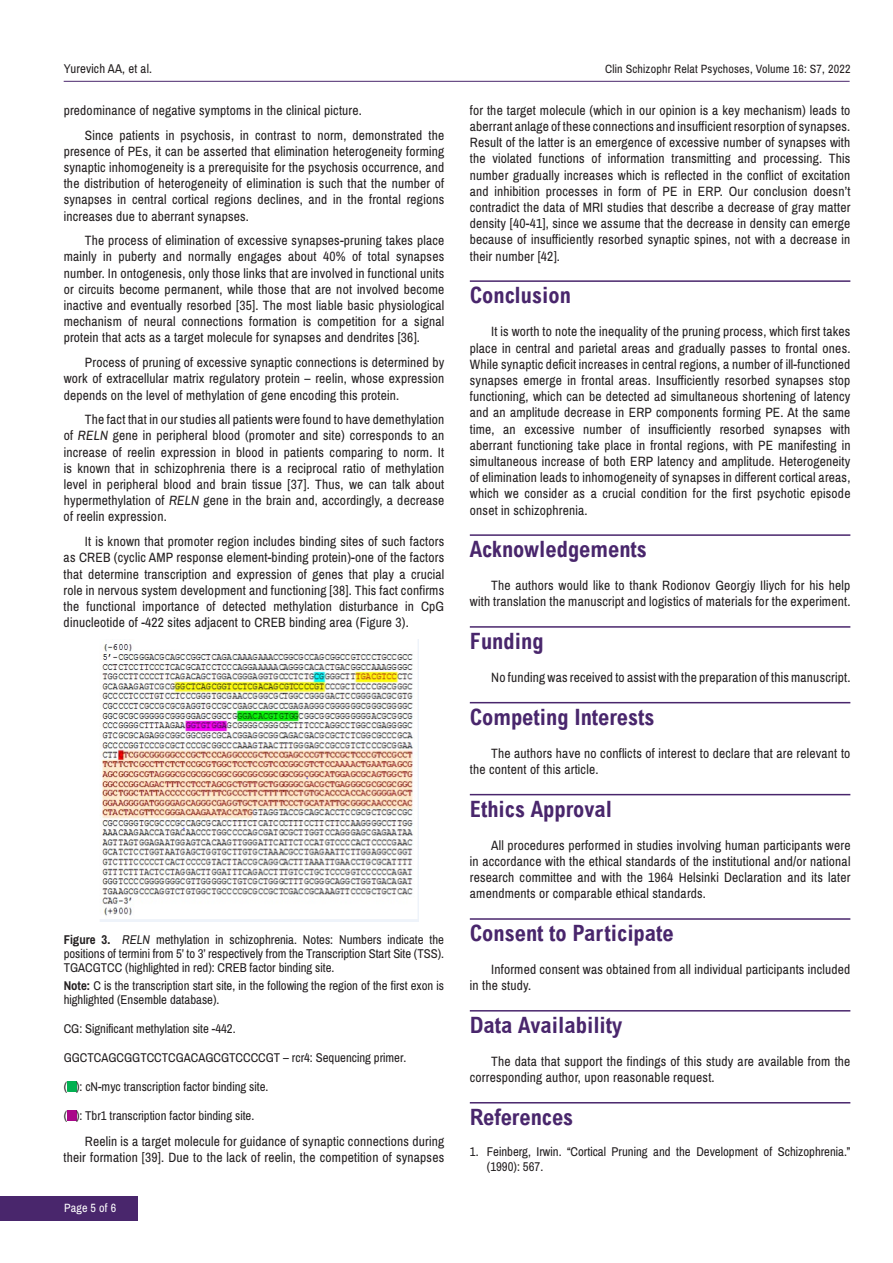
<style>
.page{position:relative;width:893px;height:1263px;background:#fff}
.page>*{position:absolute;margin:0;border:0;box-sizing:border-box;transform-origin:0 0}
.t1{font:700 condensed 22.5px "Arial";color:#49266c}
.t2{font:13.5px/16.2px "Archivo Narrow";letter-spacing:.015em;color:#231f20;text-align:justify}
.t3{font:12.75px/14.1px "Archivo Narrow";color:#231f20}
.t4{font:12px "Archivo Narrow";letter-spacing:.015em;color:#231f20}
.t5{font:12px "Archivo Narrow";letter-spacing:.015em;color:#fff}
.s1{font-style:italic}
.s2{font-weight:700}
</style>
<div class="page">
<hr style="left:64px;top:81px;width:786px;height:1px;background:#49266c">
<div style="left:0;top:1196px;width:137px;height:24px;background:#49266c"></div>
<hr style="left:470px;top:280px;width:380px;height:2px;background:#49266c">
<hr style="left:470px;top:534px;width:380px;height:2px;background:#49266c">
<hr style="left:470px;top:626px;width:380px;height:2px;background:#49266c">
<hr style="left:470px;top:702px;width:380px;height:1px;background:#49266c">
<hr style="left:470px;top:794px;width:380px;height:1px;background:#49266c">
<hr style="left:470px;top:918px;width:380px;height:2px;background:#49266c">
<hr style="left:470px;top:1010px;width:380px;height:1px;background:#49266c">
<hr style="left:470px;top:1102px;width:380px;height:1px;background:#49266c">
<svg style="left:67px;top:1082px;width:9px;height:9px"></svg>
<svg style="left:67px;top:1111px;width:9px;height:9px"></svg>
<img style="left:100px;top:643px;width:318px;height:278px">
<p class="t3" style="left:64px;top:62px;width:90px">Yurevich AA, et al.</p>
<p class="t4" style="left:605px;top:61px;width:247px">Clin Schizophr Relat Psychoses, Volume 16: S7, 2022</p>
<p class="t2" style="left:85px;top:98px;width:361px;line-height:24.8px;text-indent:-21px">predominance of negative symptoms in the clinical picture.<br>Since patients in psychosis, in contrast to norm, demonstrated the</p>
<p class="t2" style="left:64px;top:143px;width:382px">presence of PEs, it can be asserted that elimination heterogeneity forming synaptic inhomogeneity is a prerequisite for the psychosis occurrence, and the distribution of heterogeneity of elimination is such that the number of synapses in central cortical regions declines, and in the frontal regions increases due to aberrant synapses.</p>
<p class="t2" style="left:64px;top:233px;width:382px;text-indent:21px">The process of elimination of excessive synapses-pruning takes place mainly in puberty and normally engages about 40% of total synapses number. In ontogenesis, only those links that are involved in functional units or circuits become permanent, while those that are not involved become inactive and eventually resorbed [35]. The most liable basic physiological mechanism of neural connections formation is competition for a signal protein that acts as a target molecule for synapses and dendrites [36].</p>
<p class="t2" style="left:64px;top:355px;width:382px;text-indent:21px">Process of pruning of excessive synaptic connections is determined by work of extracellular matrix regulatory protein – reelin, whose expression depends on the level of methylation of gene encoding this protein.</p>
<p class="t2" style="left:64px;top:412px;width:382px;text-indent:21px">The fact that in our studies all patients were found to have demethylation of <span class="s1">RELN</span> gene in peripheral blood (promoter and site) corresponds to an increase of reelin expression in blood in patients comparing to norm. It is known that in schizophrenia there is a reciprocal ratio of methylation level in peripheral blood and brain tissue [37]. Thus, we can talk about hypermethylation of <span class="s1">RELN</span> gene in the brain and, accordingly, a decrease of reelin expression.</p>
<p class="t2" style="left:64px;top:534px;width:382px;text-indent:21px">It is known that promoter region includes binding sites of such factors as CREB (cyclic AMP response element-binding protein)-one of the factors that determine transcription and expression of genes that play a crucial role in nervous system development and functioning [38]. This fact confirms the functional importance of detected methylation disturbance in CpG dinucleotide of -422 sites adjacent to CREB binding area (Figure 3).</p>
<p class="t3" style="left:64px;top:932px;width:382px;text-align:justify"><span class="s2">Figure 3.</span> <span class="s1">RELN</span> methylation in schizophrenia. Notes: Numbers indicate the positions of termini from 5’ to 3’ respectively from the Transcription Start Site (TSS).<br>TGACGTCC (highlighted in red): CREB factor binding site.</p>
<p class="t3" style="left:64px;top:979px;width:382px"><span class="s2">Note:</span> C is the transcription start site, in the following the region of the first exon is highlighted (Ensemble database).</p>
<p class="t3" style="left:64px;top:1022px;width:174px">CG: Significant methylation site -442.</p>
<p class="t3" style="left:64px;top:1051px;width:344px">GGCTCAGCGGTCCTCGACAGCGTCCCCGT – rcr4: Sequencing primer.</p>
<p class="t3" style="left:64px;top:1080px;width:206px">( ): cN-myc transcription factor binding site.</p>
<p class="t3" style="left:64px;top:1109px;width:192px">( ): Tbr1 transcription factor binding site.</p>
<p class="t2" style="left:64px;top:1133px;width:382px;text-align:right">Reelin is a target molecule for guidance of synaptic connections during their formation [39]. Due to the lack of reelin, the competition of synapses</p>
<p class="t5" style="left:64px;top:1201px;width:54px">Page 5 of 6</p>
<p class="t2" style="left:470px;top:102px;width:382px">for the target molecule (which in our opinion is a key mechanism) leads to aberrant anlage of these connections and insufficient resorption of synapses.<br>Result of the latter is an emergence of excessive number of synapses with the violated functions of information transmitting and processing. This number gradually increases which is reflected in the conflict of excitation and inhibition processes in form of PE in ERP. Our conclusion doesn’t contradict the data of MRI studies that describe a decrease of gray matter density [40-41], since we assume that the decrease in density can emerge because of insufficiently resorbed synaptic spines, not with a decrease in their number [42].</p>
<h1 class="t1" style="left:470px;top:282px;width:103px">Conclusion</h1>
<p class="t2" style="left:470px;top:324px;width:382px;text-indent:21px">It is worth to note the inequality of the pruning process, which first takes place in central and parietal areas and gradually passes to frontal ones.<br>While synaptic deficit increases in central regions, a number of ill-functioned synapses emerge in frontal areas. Insufficiently resorbed synapses stop functioning, which can be detected ad simultaneous shortening of latency and an amplitude decrease in ERP components forming PE. At the same time, an excessive number of insufficiently resorbed synapses with aberrant functioning take place in frontal regions, with PE manifesting in simultaneous increase of both ERP latency and amplitude. Heterogeneity of elimination leads to inhomogeneity of synapses in different cortical areas, which we consider as a crucial condition for the first psychotic episode onset in schizophrenia.</p>
<h1 class="t1" style="left:470px;top:536px;width:179px">Acknowledgements</h1>
<p class="t2" style="left:470px;top:578px;width:382px;text-align:right">The authors would like to thank Rodionov Georgiy Iliych for his help with translation the manuscript and logistics of materials for the experiment.</p>
<h1 class="t1" style="left:470px;top:628px;width:75px">Funding</h1>
<p class="t2" style="left:491px;top:670px;width:361px">No funding was received to assist with the preparation of this manuscript.</p>
<h1 class="t1" style="left:470px;top:704px;width:186px">Competing Interests</h1>
<p class="t2" style="left:470px;top:745px;width:382px;text-indent:21px">The authors have no conflicts of interest to declare that are relevant to the content of this article.</p>
<h1 class="t1" style="left:470px;top:796px;width:144px">Ethics Approval</h1>
<p class="t2" style="left:470px;top:837px;width:382px;text-indent:21px">All procedures performed in studies involving human participants were in accordance with the ethical standards of the institutional and/or national research committee and with the 1964 Helsinki Declaration and its later amendments or comparable ethical standards.</p>
<h1 class="t1" style="left:470px;top:920px;width:205px">Consent to Participate</h1>
<p class="t2" style="left:470px;top:962px;width:382px;text-indent:21px">Informed consent was obtained from all individual participants included in the study.</p>
<h1 class="t1" style="left:470px;top:1012px;width:154px">Data Availability</h1>
<p class="t2" style="left:470px;top:1054px;width:382px;text-indent:21px">The data that support the findings of this study are available from the corresponding author, upon reasonable request.</p>
<h1 class="t1" style="left:470px;top:1104px;width:105px">References</h1>
<p class="t3" style="left:487px;top:1145px;width:365px;text-indent:-17px">1. Feinberg, Irwin. “Cortical Pruning and the Development of Schizophrenia.” (1990): 567.</p>
</div>
